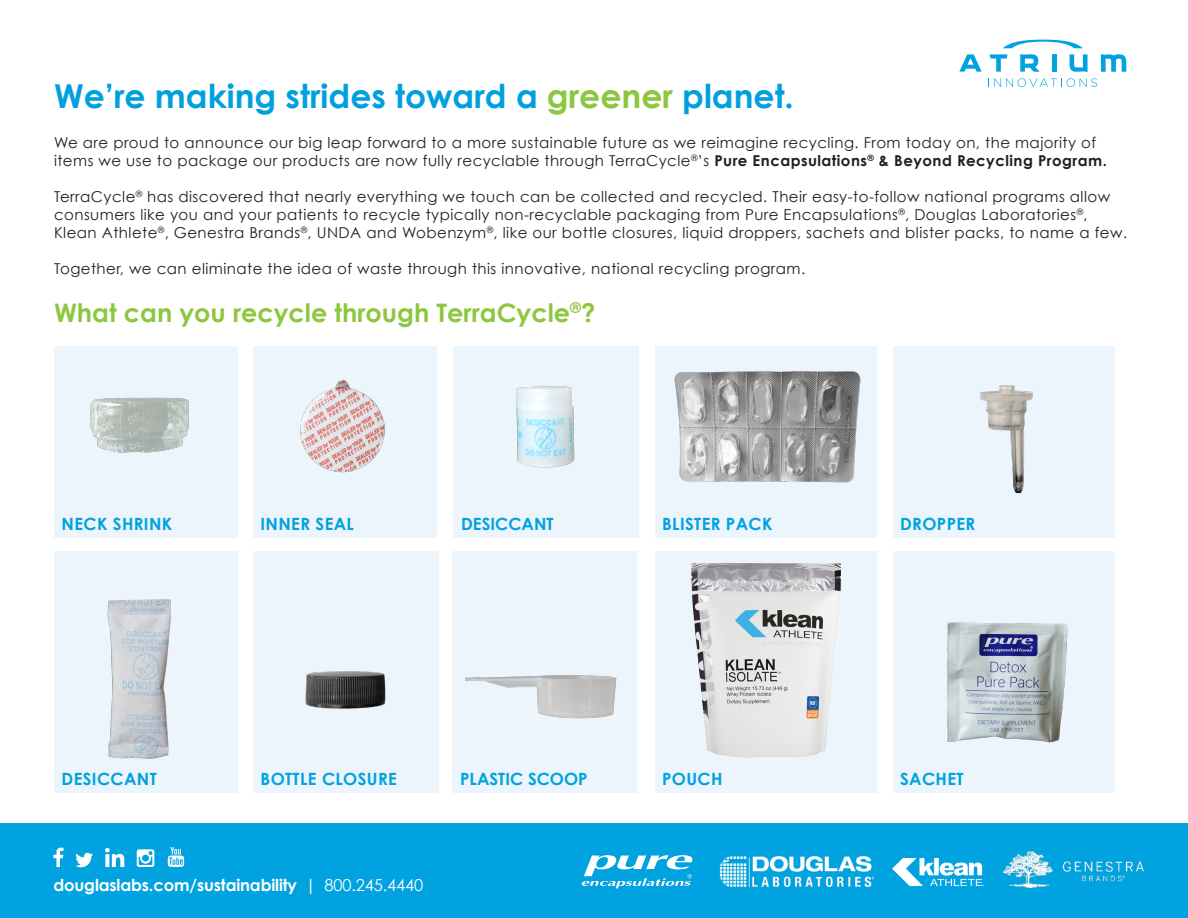
<style>
.page{position:relative;width:1188px;height:918px;background:#fff}
.page>*{position:absolute;margin:0;border:0;box-sizing:border-box;transform-origin:0 0}
.t1{font:700 33px "Century Gothic";color:#00a0df}
.t2{font:700 25.5px "Century Gothic";color:#8dc63f}
.TC_Bifold_-_Body_Cop{font:700 16.8px "Century Gothic";letter-spacing:.02em;color:#00a2df}
.TC_Bifold_-_Body_Cop-2{font:700 16.8px "Century Gothic";color:#00a2df}
.t3{font:700 16.5px "Century Gothic";letter-spacing:-.01em;color:#fff}
.t4{font:15px/18px "Century Gothic";letter-spacing:.03em;color:#231f20}
.s1{color:#8dc63f}
.s2{font-weight:700}
.s3{font-weight:400}
</style>
<div class="page">
<div style="left:0;top:824px;width:1188px;height:94px;background:#00a2df"></div>
<img style="left:54px;top:346px;width:184px;height:191px">
<div style="left:54px;top:551px;width:184px;height:241px;background:#edf5fc"></div>
<img style="left:107px;top:599px;width:64px;height:160px">
<img style="left:655px;top:346px;width:222px;height:191px">
<div style="left:893px;top:551px;width:222px;height:241px;background:#edf5fc"></div>
<img style="left:946px;top:622px;width:122px;height:121px">
<img style="left:253px;top:346px;width:184px;height:191px">
<div style="left:253px;top:551px;width:185px;height:241px;background:#edf5fc"></div>
<img style="left:305px;top:671px;width:81px;height:38px">
<div style="left:655px;top:551px;width:222px;height:241px;background:#edf5fc"></div>
<img style="left:691px;top:563px;width:150px;height:195px">
<div style="left:893px;top:346px;width:222px;height:191px;background:#edf5fc"></div>
<img style="left:454px;top:346px;width:185px;height:191px">
<div style="left:453px;top:551px;width:184px;height:241px;background:#edf5fc"></div>
<img style="left:465px;top:675px;width:152px;height:44px">
<svg style="left:53px;top:848px;width:11px;height:19px"></svg>
<svg style="left:105px;top:848px;width:19px;height:19px"></svg>
<svg style="left:137px;top:849px;width:17px;height:18px"></svg>
<svg style="left:75px;top:853px;width:18px;height:14px"></svg>
<svg style="left:168px;top:847px;width:16px;height:20px"></svg>
<svg style="left:581px;top:855px;width:112px;height:33px"></svg>
<img style="left:719px;top:856px;width:155px;height:32px">
<img style="left:1003px;top:851px;width:141px;height:36px">
<img style="left:893px;top:858px;width:90px;height:29px">
<svg style="left:959px;top:54px;width:23px;height:18px"></svg>
<svg style="left:990px;top:54px;width:18px;height:18px"></svg>
<svg style="left:1020px;top:54px;width:20px;height:18px"></svg>
<div style="left:1052px;top:54px;width:5px;height:18px;background:#00a2df"></div>
<svg style="left:1070px;top:54px;width:18px;height:18px"></svg>
<svg style="left:1101px;top:54px;width:25px;height:18px"></svg>
<svg style="left:1003px;top:40px;width:80px;height:8px"></svg>
<svg style="left:994px;top:78px;width:103px;height:9px"></svg>
<p class="t1" style="left:54px;top:75px;width:741px">We’re making strides toward a <span class="s1">greener</span> planet.</p>
<p class="t4" style="left:54px;top:133px;width:1054px">We are proud to announce our big leap forward to a more sustainable future as we reimagine recycling. From today on, the majority of items we use to package our products are now fully recyclable through TerraCycle<sup>®</sup>’s <span class="s2">Pure Encapsulations</span><sup>®</sup> <span class="s2">&amp; Beyond Recycling Program.</span></p>
<p class="t4" style="left:54px;top:187px;width:1075px">TerraCycle<sup>®</sup> has discovered that nearly everything we touch can be collected and recycled. Their easy-to-follow national programs allow consumers like you and your patients to recycle typically non-recyclable packaging from Pure Encapsulations<sup>®</sup>, Douglas Laboratories<sup>®</sup>,<br>Klean Athlete<sup>®</sup>, Genestra Brands<sup>®</sup>, UNDA and Wobenzym<sup>®</sup>, like our bottle closures, liquid droppers, sachets and blister packs, to name a few.</p>
<p class="t4" style="left:54px;top:259px;width:753px">Together, we can eliminate the idea of waste through this innovative, national recycling program.</p>
<p class="t2" style="left:54px;top:296px;width:543px">What can you recycle through TerraCycle<sup>®</sup>?</p>
<p class="TC_Bifold_-_Body_Cop" style="left:62px;top:513px;width:112px">NECK SHRINK</p>
<p class="TC_Bifold_-_Body_Cop" style="left:261px;top:513px;width:95px">INNER SEAL</p>
<p class="TC_Bifold_-_Body_Cop-2" style="left:461px;top:513px;width:94px">DESICCANT</p>
<p class="TC_Bifold_-_Body_Cop" style="left:900px;top:513px;width:77px">DROPPER</p>
<p class="TC_Bifold_-_Body_Cop" style="left:662px;top:513px;width:112px">BLISTER PACK</p>
<p class="TC_Bifold_-_Body_Cop" style="left:62px;top:768px;width:97px">DESICCANT</p>
<p class="TC_Bifold_-_Body_Cop" style="left:261px;top:768px;width:138px">BOTTLE CLOSURE</p>
<p class="TC_Bifold_-_Body_Cop" style="left:662px;top:768px;width:62px">POUCH</p>
<p class="TC_Bifold_-_Body_Cop-2" style="left:460px;top:768px;width:129px">PLASTIC SCOOP</p>
<p class="TC_Bifold_-_Body_Cop" style="left:900px;top:768px;width:65px">SACHET</p>
<p class="t3" style="left:53px;top:875px;width:371px">douglaslabs.com/sustainability | <span class="s3">800.245.4440</span></p>
</div>
